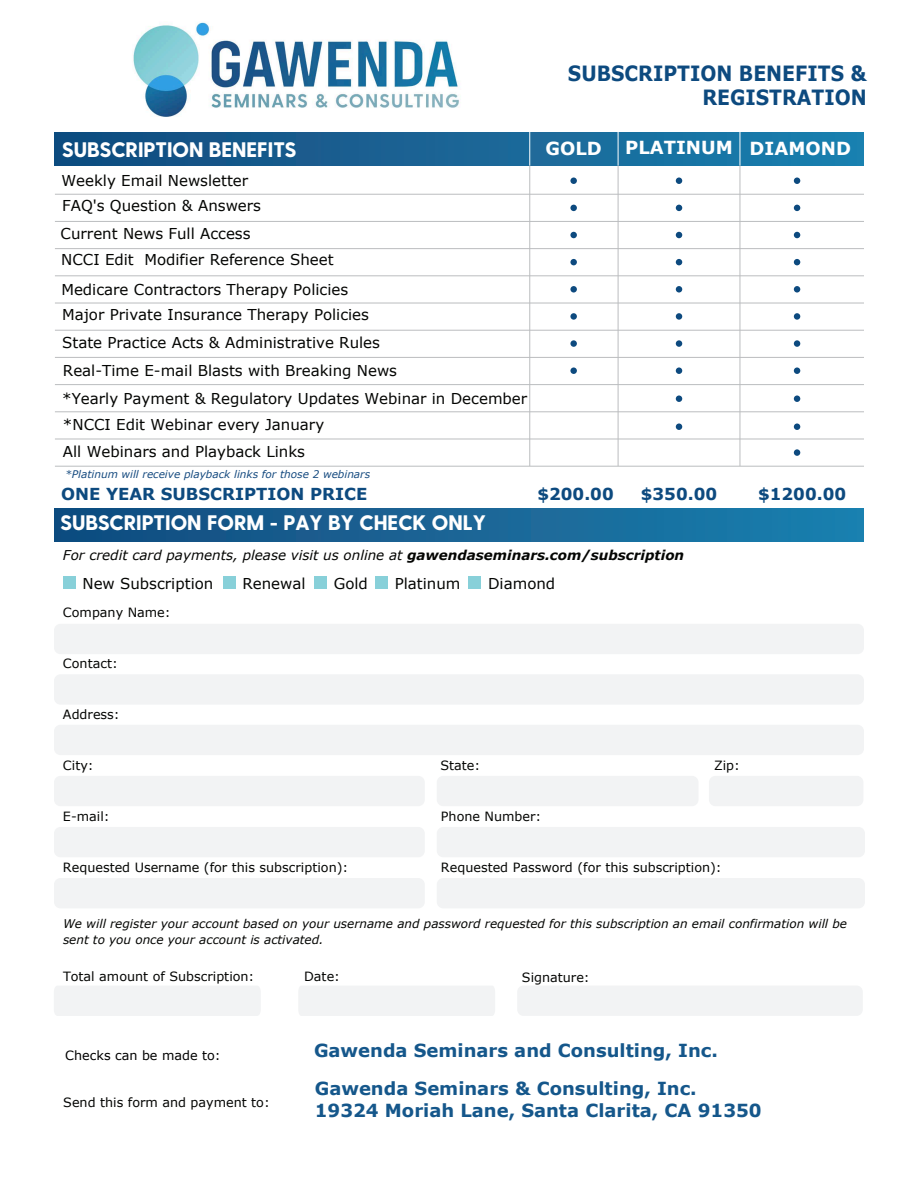
<style>
.page{position:relative;width:918px;height:1188px;background:#fff}
.page>*{position:absolute;margin:0;border:0;box-sizing:border-box;transform-origin:0 0}
.t1{font:800 21px "Greycliff CF";color:#fff}
.t2{font:700 21px/24.5px "Verdana";color:#0d4a7f;text-align:right;scale:.9 1}
.t3{font:700 18px/37.8px "Verdana";color:#15578b}
.t4{font:700 18px "Verdana";color:#fff}
.t5{font:700 16.5px "Verdana";color:#0d4a7f}
.t6{font:15px/25.5px "Verdana";color:#040503}
.t7{font:italic 13.5px "Verdana";color:#040503}
.t8{font:12.75px "Verdana";color:#040503}
.t9{font:12.75px "Verdana";color:#000101}
.t10{font:italic 12px/15.9px "Verdana";color:#040503}
.t11{font:italic 10.5px "Verdana";color:#164b80}
.s1{font-style:inherit}
.s2{font-weight:700}
</style>
<div class="page">
<div style="left:54px;top:725px;width:810px;height:30px;background:#f2f3f4;border-radius:6px"></div>
<div style="left:63px;top:577px;width:12px;height:12px;background:#88d0d9"></div>
<div style="left:54px;top:133px;width:809px;height:33px;background:linear-gradient(to right,#134b7e,#1c80af)"></div>
<div style="left:54px;top:508px;width:809px;height:33px;background:linear-gradient(to right,#134b7e,#1c80af)"></div>
<hr style="left:55px;top:194px;width:809px;height:1px;background:#bbbdbf">
<hr style="left:55px;top:221px;width:809px;height:1px;background:#bbbdbf">
<hr style="left:55px;top:248px;width:809px;height:1px;background:#bbbdbf">
<hr style="left:55px;top:276px;width:809px;height:1px;background:#bbbdbf">
<hr style="left:55px;top:303px;width:809px;height:1px;background:#bbbdbf">
<hr style="left:55px;top:330px;width:809px;height:1px;background:#bbbdbf">
<hr style="left:55px;top:357px;width:809px;height:1px;background:#bbbdbf">
<hr style="left:55px;top:384px;width:809px;height:1px;background:#bbbdbf">
<div style="left:223px;top:577px;width:12px;height:12px;background:#88d0d9"></div>
<div style="left:314px;top:577px;width:13px;height:12px;background:#88d0d9"></div>
<div style="left:375px;top:577px;width:13px;height:12px;background:#88d0d9"></div>
<div style="left:468px;top:577px;width:13px;height:12px;background:#88d0d9"></div>
<hr style="left:55px;top:412px;width:809px;height:1px;background:#bbbdbf">
<hr style="left:55px;top:439px;width:809px;height:1px;background:#bbbdbf">
<hr style="left:55px;top:466px;width:809px;height:1px;background:#bbbdbf">
<hr style="left:740px;top:165px;width:1px;height:301px;background:#bbbdbf">
<hr style="left:740px;top:127px;width:1px;height:38px;background:#fff">
<hr style="left:618px;top:165px;width:1px;height:301px;background:#bbbdbf">
<hr style="left:529px;top:165px;width:1px;height:301px;background:#bbbdbf">
<hr style="left:618px;top:127px;width:1px;height:38px;background:#fff">
<hr style="left:529px;top:127px;width:1px;height:38px;background:#fff">
<div style="left:570px;top:178px;width:7px;height:6px;background:#0d4a7f;border-radius:50%"></div>
<div style="left:570px;top:205px;width:7px;height:6px;background:#0d4a7f;border-radius:50%"></div>
<div style="left:570px;top:232px;width:7px;height:6px;background:#0d4a7f;border-radius:50%"></div>
<div style="left:570px;top:259px;width:7px;height:6px;background:#0d4a7f;border-radius:50%"></div>
<div style="left:570px;top:286px;width:7px;height:7px;background:#0d4a7f;border-radius:50%"></div>
<div style="left:570px;top:313px;width:7px;height:7px;background:#0d4a7f;border-radius:50%"></div>
<div style="left:570px;top:340px;width:7px;height:7px;background:#0d4a7f;border-radius:50%"></div>
<div style="left:570px;top:367px;width:7px;height:7px;background:#0d4a7f;border-radius:50%"></div>
<svg style="left:676px;top:178px;width:6px;height:6px"></svg>
<svg style="left:676px;top:205px;width:6px;height:6px"></svg>
<svg style="left:676px;top:232px;width:6px;height:6px"></svg>
<svg style="left:676px;top:259px;width:6px;height:6px"></svg>
<div style="left:676px;top:286px;width:6px;height:7px;background:#0d4a7f;border-radius:50%"></div>
<div style="left:676px;top:313px;width:6px;height:7px;background:#0d4a7f;border-radius:50%"></div>
<div style="left:676px;top:340px;width:6px;height:7px;background:#0d4a7f;border-radius:50%"></div>
<div style="left:676px;top:367px;width:6px;height:7px;background:#0d4a7f;border-radius:50%"></div>
<div style="left:676px;top:395px;width:6px;height:7px;background:#0d4a7f;border-radius:50%"></div>
<div style="left:676px;top:423px;width:6px;height:7px;background:#0d4a7f;border-radius:50%"></div>
<svg style="left:794px;top:178px;width:6px;height:6px"></svg>
<svg style="left:794px;top:205px;width:6px;height:6px"></svg>
<svg style="left:794px;top:232px;width:6px;height:6px"></svg>
<svg style="left:794px;top:259px;width:6px;height:6px"></svg>
<div style="left:794px;top:286px;width:6px;height:7px;background:#0d4a7f;border-radius:50%"></div>
<div style="left:794px;top:313px;width:6px;height:7px;background:#0d4a7f;border-radius:50%"></div>
<div style="left:794px;top:340px;width:6px;height:7px;background:#0d4a7f;border-radius:50%"></div>
<div style="left:794px;top:367px;width:6px;height:7px;background:#0d4a7f;border-radius:50%"></div>
<div style="left:794px;top:395px;width:6px;height:7px;background:#0d4a7f;border-radius:50%"></div>
<div style="left:794px;top:423px;width:6px;height:7px;background:#0d4a7f;border-radius:50%"></div>
<div style="left:794px;top:449px;width:6px;height:7px;background:#0d4a7f;border-radius:50%"></div>
<div style="left:54px;top:624px;width:810px;height:30px;background:#f2f3f4;border-radius:6px"></div>
<div style="left:54px;top:674px;width:810px;height:31px;background:#f2f3f4;border-radius:6px"></div>
<div style="left:54px;top:776px;width:371px;height:30px;background:#f2f3f4;border-radius:6px"></div>
<div style="left:437px;top:776px;width:262px;height:30px;background:#f2f3f4;border-radius:6px"></div>
<div style="left:709px;top:776px;width:154px;height:30px;background:#f2f3f4;border-radius:6px"></div>
<div style="left:54px;top:986px;width:207px;height:30px;background:#f2f3f4"></div>
<div style="left:299px;top:986px;width:196px;height:30px;background:#f2f3f4"></div>
<div style="left:517px;top:986px;width:346px;height:30px;background:#f2f3f4;border-radius:6px"></div>
<div style="left:54px;top:827px;width:371px;height:30px;background:#f2f3f4;border-radius:6px"></div>
<div style="left:437px;top:827px;width:428px;height:30px;background:#f2f3f4;border-radius:6px"></div>
<div style="left:54px;top:878px;width:371px;height:30px;background:#f2f3f4;border-radius:6px"></div>
<div style="left:437px;top:878px;width:428px;height:30px;background:#f2f3f4;border-radius:6px"></div>
<img style="left:133px;top:22px;width:326px;height:95px">
<h1 class="t2" style="left:568px;top:61px;width:334px">SUBSCRIPTION BENEFITS &amp;<br>REGISTRATION</h1>
<h1 class="t1" style="left:62px;top:140px;width:236px">SUBSCRIPTION BENEFITS</h1>
<p class="t4" style="left:546px;top:141px;width:58px">GOLD</p>
<p class="t6" style="left:61px;top:169px;width:201px">Weekly Email Newsletter<br>FAQ's Question &amp; Answers</p>
<p class="t6" style="left:61px;top:222px;width:275px">Current News Full Access<br>NCCI Edit Modifier Reference Sheet</p>
<p class="t6" style="left:61px;top:278px;width:309px">Medicare Contractors Therapy Policies<br>Major Private Insurance Therapy Policies</p>
<p class="t6" style="left:62px;top:330px;width:467px;line-height:28.2px">State Practice Acts &amp; Administrative Rules<br>Real-Time E-mail Blasts with Breaking News<br>*Yearly Payment &amp; Regulatory Updates Webinar in December</p>
<p class="t6" style="left:63px;top:412px;width:263px;line-height:26.2px">*NCCI Edit Webinar every January<br>All Webinars and Playback Links</p>
<p class="t11" style="left:65px;top:467px;width:307px">*Platinum will receive playback links for those 2 webinars</p>
<p class="t4" style="left:625px;top:140px;width:227px">PLATINUM DIAMOND</p>
<p class="t5" style="left:537px;top:488px;width:78px">$200.00</p>
<p class="t5" style="left:641px;top:488px;width:78px">$350.00</p>
<p class="t5" style="left:758px;top:488px;width:90px">$1200.00</p>
<p class="t5" style="left:61px;top:487px;width:308px">ONE YEAR SUBSCRIPTION PRICE</p>
<h1 class="t1" style="left:60px;top:513px;width:427px">SUBSCRIPTION FORM - PAY BY CHECK ONLY</h1>
<p class="t7" style="left:63px;top:547px;width:623px">For credit card payments, please v<span class="s1">isit us online at</span> <span class="s2">gawendaseminars.com</span><span class="s2">/subscript</span><span class="s2">ion</span></p>
<p class="t6" style="left:82px;top:572px;width:132px">New Subscription</p>
<p class="t6" style="left:242px;top:572px;width:65px">Renewal</p>
<p class="t6" style="left:334px;top:572px;width:36px">Gold</p>
<p class="t6" style="left:395px;top:572px;width:67px">Platinum</p>
<p class="t6" style="left:488px;top:572px;width:69px">Diamond</p>
<p class="t8" style="left:63px;top:608px;width:109px">Company Name:</p>
<p class="t8" style="left:63px;top:659px;width:56px">Contact:</p>
<p class="t8" style="left:63px;top:710px;width:58px">Address:</p>
<p class="t8" style="left:63px;top:761px;width:32px">City:</p>
<p class="t8" style="left:440px;top:760px;width:41px">State:</p>
<p class="t8" style="left:714px;top:760px;width:27px">Zip:</p>
<p class="t8" style="left:63px;top:812px;width:48px">E-mail:</p>
<p class="t8" style="left:441px;top:812px;width:102px">Phone Number:</p>
<p class="t8" style="left:63px;top:863px;width:287px">Requested Username (for this subscription):</p>
<p class="t8" style="left:441px;top:863px;width:282px">Requested Password (for this subscription):</p>
<p class="t10" style="left:63px;top:917px;width:786px">We will register your account based on your username and password requested for this subscription <span class="s1">an email</span> confirmation <span class="s1">will be sent to you</span> once your account is activated.</p>
<p class="t8" style="left:63px;top:971px;width:193px">Total amount of Subscription:</p>
<p class="t8" style="left:304px;top:972px;width:37px">Date:</p>
<p class="t8" style="left:522px;top:972px;width:69px">Signature:</p>
<p class="t9" style="left:65px;top:1047px;width:157px">Checks can be made to:</p>
<p class="t3" style="left:314px;top:1032px;width:405px">Gawenda Seminars and Consulting, Inc.<br>Gawenda Seminars &amp; Consulting, Inc.</p>
<p class="t3" style="left:315px;top:1091px;width:448px">19324 Moriah Lane, Santa Clarita, CA 91350</p>
<p class="t8" style="left:63px;top:1094px;width:208px">Send this form and payment to:</p>
</div>
